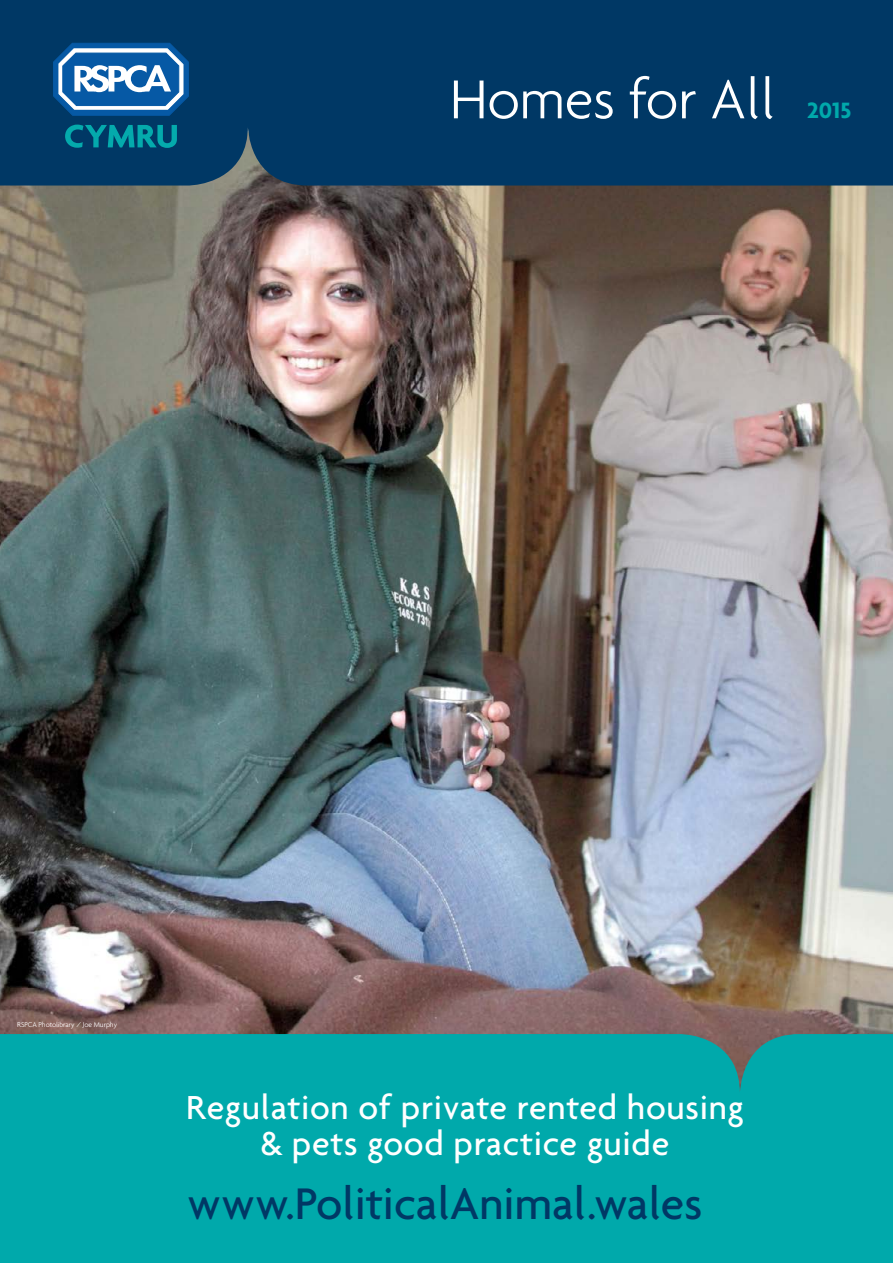
<style>
.page{position:relative;width:893px;height:1263px;background:#fff}
.page>*{position:absolute;margin:0;border:0;box-sizing:border-box;transform-origin:0 0}
.t1{font:300 59.25px "Agenda";letter-spacing:-.005em;color:#fff}
.t2{font:500 47.85px "Agenda";color:#003865}
.t3{font:500 36px/36px "Agenda";letter-spacing:.02em;color:#fff;text-align:center}
.t4{font:700 24px "Agenda";color:#00a9ab}
.t5{font:300 7.5px "Agenda";letter-spacing:-.005em;color:#fff}
</style>
<div class="page">
<img style="left:0;top:186px;width:893px;height:848px">
<div style="left:0;top:0;width:893px;height:186px;background:#003865"></div>
<div style="left:0;top:1034px;width:893px;height:229px;background:#00a9ab"></div>
<svg style="left:53px;top:43px;width:136px;height:73px"></svg>
<svg style="left:65px;top:125px;width:112px;height:23px;background:#017188"></svg>
<p class="t1" style="left:450px;top:65px;width:327px">Homes for All</p>
<p class="t4" style="left:807px;top:96px;width:46px">2015</p>
<p class="t5" style="left:17px;top:1021px;width:101px">RSPCA Photolibrary / Joe Murphy</p>
<p class="t3" style="left:186px;top:1089px;width:559px">Regulation of private rented housing &amp; pets good practice guide</p>
<p class="t2" style="left:187px;top:1174px;width:517px">www.PoliticalAnimal.wales</p>
</div>
